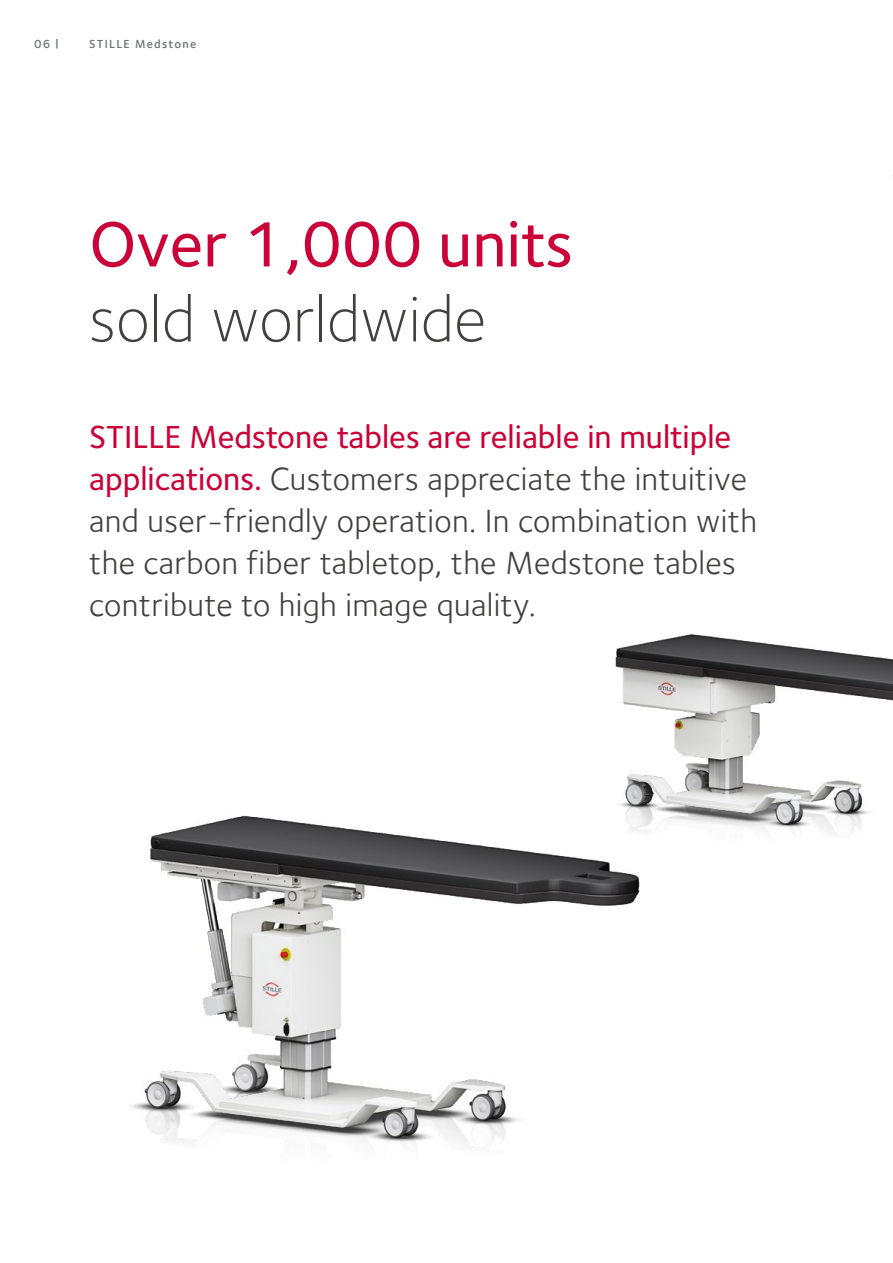
<style>
.page{position:relative;width:893px;height:1263px;background:#fff}
.page>*{position:absolute;margin:0;border:0;box-sizing:border-box;transform-origin:0 0}
.t1{font:500 66px "Foundry Sterling";color:#ca0237}
.t2{font:300 66px "Foundry Sterling";color:#414140}
.t3{font:33px/42px "Foundry Sterling";letter-spacing:.01em;color:#414140}
.t4{font:600 12px "Foundry Sterling";letter-spacing:.1em;color:#70777a}
.s1{font-weight:500;color:#ca0237}
</style>
<div class="page">
<img style="left:130px;top:815px;width:510px;height:329px">
<img style="left:605px;top:634px;width:288px;height:239px">
<img style="left:892px;top:750px;width:1px;height:123px">
<p class="t4" style="left:34px;top:37px;width:26px">06 |</p>
<p class="t4" style="left:89px;top:37px;width:109px">STILLE Medstone</p>
<h1 class="t1" style="left:89px;top:206px;width:485px">Over 1,000 units</h1>
<h1 class="t2" style="left:89px;top:281px;width:398px">sold worldwide</h1>
<p class="t3" style="left:89px;top:416px;width:669px"><span class="s1">STILLE Medstone tables are reliable in multiple applications.</span> Customers appreciate the intuitive and user-friendly operation. In combination with the carbon fiber tabletop, the Medstone tables contribute to high image quality.</p>
</div>
